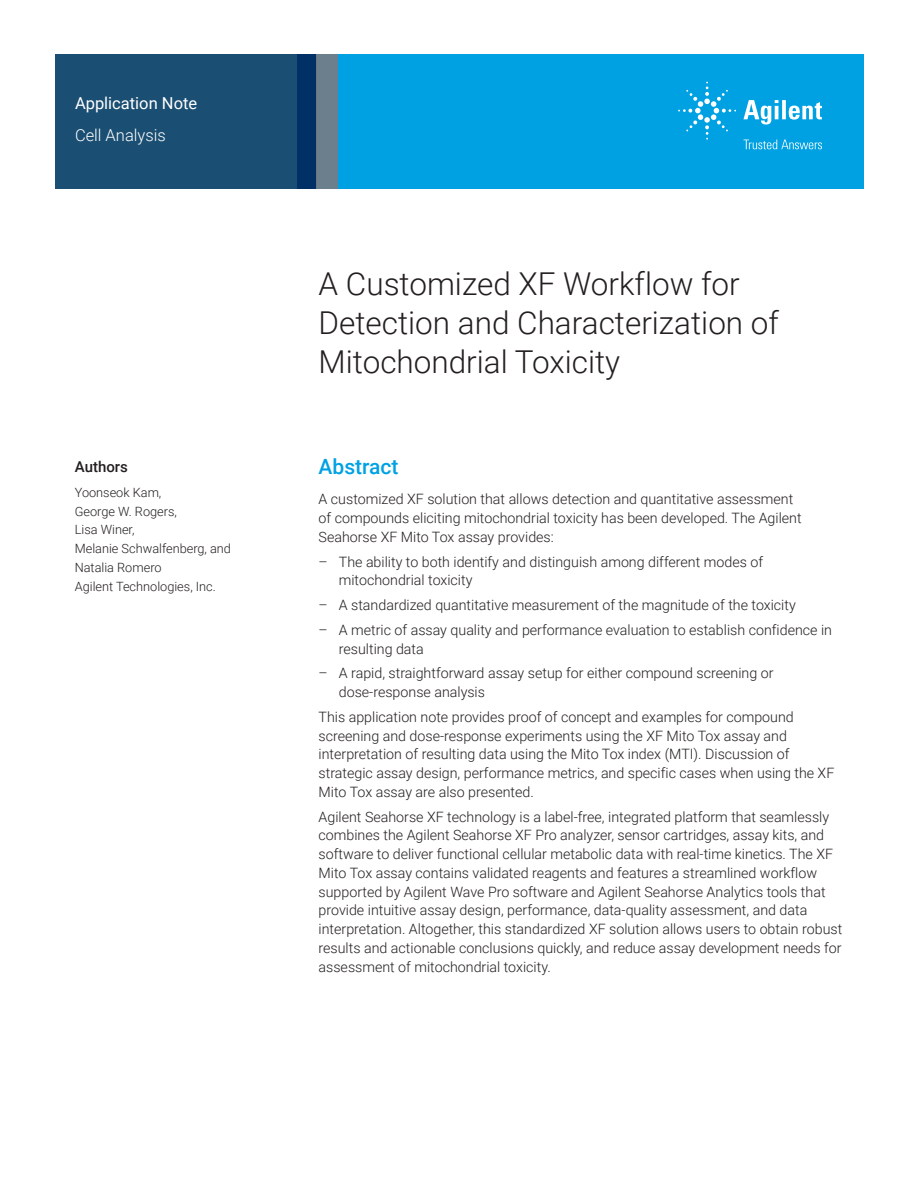
<style>
.page{position:relative;width:918px;height:1188px;background:#fff}
.page>*{position:absolute;margin:0;border:0;box-sizing:border-box;transform-origin:0 0}
.t1{font:300 31.5px/39px "Roboto";color:#231f20}
.Header_1{font:500 21px "Roboto";color:#00a1e3}
.Doctype{font:16.5px "Roboto";color:#fff}
.Area_Identifier{font:300 16.5px "Roboto";color:#fff}
.DATA_author_title{font:500 15px "Roboto";color:#231f20}
.Text{font:300 14.25px/18.8px "Roboto";color:#231f20}
.DATA_author_name___i{font:300 12.75px/18.8px "Roboto";color:#231f20}
</style>
<div class="page">
<div style="left:297px;top:54px;width:567px;height:135px;background:#00a1e3"></div>
<svg style="left:55px;top:54px;width:261px;height:135px;fill:#1a4e72"></svg>
<div style="left:316px;top:54px;width:22px;height:135px;background:#6b808c"></div>
<svg style="left:743px;top:100px;width:79px;height:25px"></svg>
<svg style="left:678px;top:82px;width:58px;height:58px"></svg>
<svg style="left:744px;top:140px;width:78px;height:9px"></svg>
<p class="Doctype" style="left:75px;top:91px;width:124px">Application Note</p>
<p class="Area_Identifier" style="left:75px;top:124px;width:92px">Cell Analysis</p>
<p class="DATA_author_title" style="left:75px;top:456px;width:55px">Authors</p>
<p class="DATA_author_name___i" style="left:75px;top:483px;width:158px">Yoonseok Kam,<br>George W. Rogers,<br>Lisa Winer,<br>Melanie Schwalfenberg, and<br>Natalia Romero<br>Agilent Technologies, Inc.</p>
<p class="t1" style="left:319px;top:263px;width:462px">A Customized XF Workflow for<br>Detection and Characterization of<br>Mitochondrial Toxicity</p>
<p class="Header_1" style="left:319px;top:451px;width:82px">Abstract</p>
<p class="Text" style="left:319px;top:489px;width:485px">A customized XF solution that allows detection and quantitative assessment of compounds eliciting mitochondrial toxicity has been developed. The Agilent<br>Seahorse XF Mito Tox assay provides:</p>
<p class="Text" style="left:339px;top:552px;width:426px;text-indent:-20px">– The ability to both identify and distinguish among different modes of mitochondrial toxicity</p>
<p class="Text" style="left:319px;top:595px;width:479px">– A standardized quantitative measurement of the magnitude of the toxicity</p>
<p class="Text" style="left:339px;top:620px;width:495px;text-indent:-20px">– A metric of assay quality and performance evaluation to establish confidence in resulting data</p>
<p class="Text" style="left:339px;top:663px;width:436px;text-indent:-20px">– A rapid, straightforward assay setup for either compound screening or dose‑response analysis</p>
<p class="Text" style="left:319px;top:707px;width:517px">This application note provides proof of concept and examples for compound screening and dose‑response experiments using the XF Mito Tox assay and interpretation of resulting data using the Mito Tox index (MTI). Discussion of strategic assay design, performance metrics, and specific cases when using the XF Mito Tox assay are also presented.</p>
<p class="Text" style="left:319px;top:807px;width:525px">Agilent Seahorse XF technology is a label-free, integrated platform that seamlessly combines the Agilent Seahorse XF Pro analyzer, sensor cartridges, assay kits, and software to deliver functional cellular metabolic data with real-time kinetics. The XF Mito Tox assay contains validated reagents and features a streamlined workflow supported by Agilent Wave Pro software and Agilent Seahorse Analytics tools that provide intuitive assay design, performance, data-quality assessment, and data interpretation. Altogether, this standardized XF solution allows users to obtain robust results and actionable conclusions quickly, and reduce assay development needs for assessment of mitochondrial toxicity.</p>
</div>
